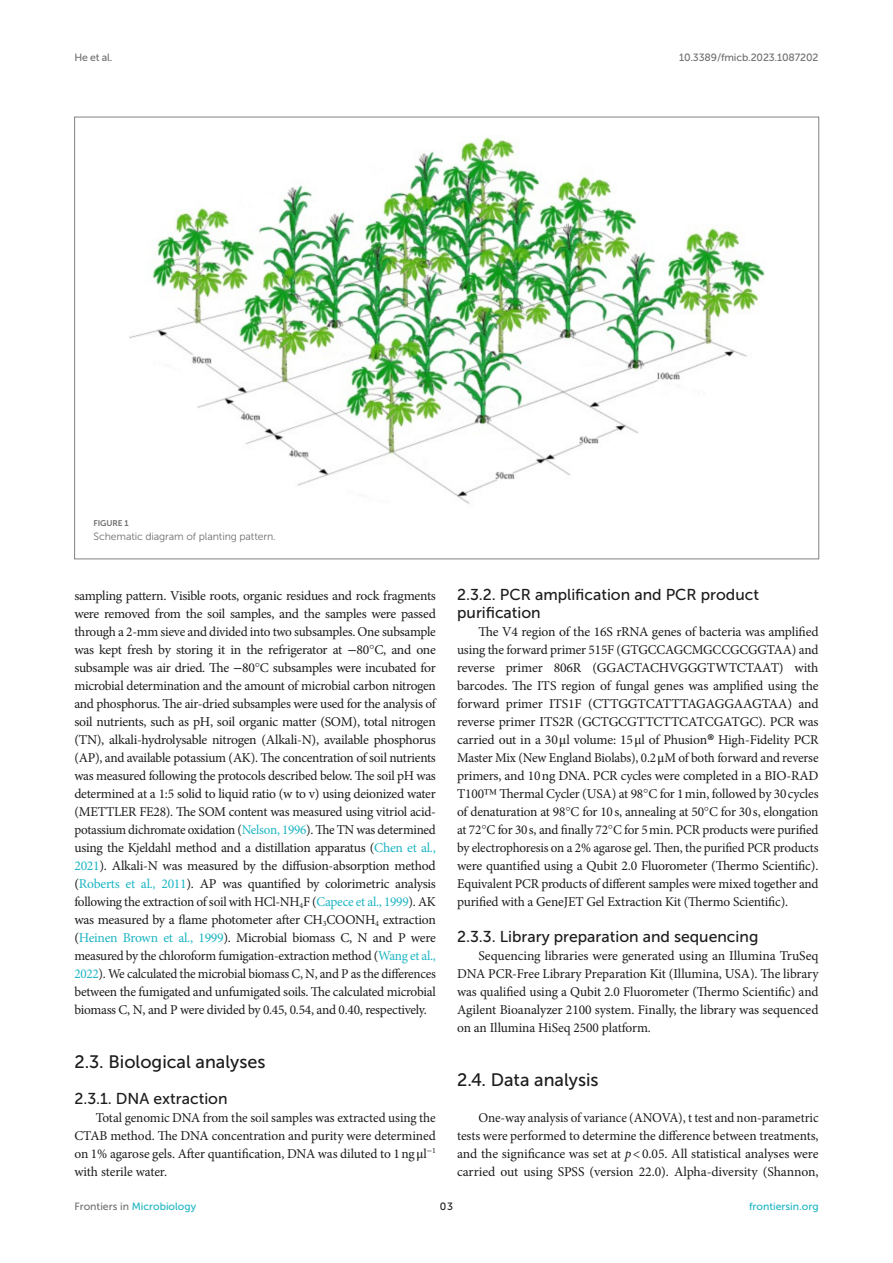
<style>
.page{position:relative;width:893px;height:1263px;background:#fff}
.page>*{position:absolute;margin:0;border:0;box-sizing:border-box;transform-origin:0 0}
.HEAD_2{font:18px "Museo Sans 500";color:#1b1c1b}
.HEAD_3{font:15.75px/18px "Museo Sans 500";color:#1b1c1b}
.HEAD_3_after_HEAD_2{font:15.75px "Museo Sans 500";color:#1b1c1b}
.TEXT_FLUSH{font:13.5px/18px "Minion Pro";letter-spacing:-.01em;color:#1b1c1b;text-align:justify}
.t1{font:10.5px "Museo Sans 500";color:#1db5c3}
.FIG_LEG{font:10.5px "Museo Sans 300";letter-spacing:-.01em;color:#706f70}
.t2{font:10.5px "Museo Sans 500";letter-spacing:-.015em;color:#706f70}
.t3{font:10.5px "Museo Sans 500";color:#1b1c1b}
.FIG_HD{font:8.25px "Museo Sans 700";letter-spacing:-.01em;color:#706f70}
.s1{font-family:"STIX General"}
.s2{font-family:"STIX"}
.s3{color:#1db5c3}
.s4{font-size:22.5px;color:#000}
.s5{font-style:italic}
.s6{color:#706f70}
</style>
<div class="page">
<img style="left:129px;top:137px;width:636px;height:367px">
<p class="t2" style="left:74px;top:51px;width:40px">He et al.</p>
<p class="t2" style="left:679px;top:51px;width:141px">10.3389/fmicb.2023.1087202</p>
<p class="FIG_HD" style="left:94px;top:519px;width:37px">FIGURE 1</p>
<p class="FIG_LEG" style="left:94px;top:531px;width:184px">Schematic diagram of planting pattern.</p>
<p class="TEXT_FLUSH" style="left:74px;top:587px;width:363px">sampling pattern. Visible roots, organic residues and rock fragments were removed from the soil samples, and the samples were passed through a 2-mm sieve and divided into two subsamples. One subsample was kept fresh by storing it in the refrigerator at <span class="s1">−</span>80<span class="s2">°</span>C, and one subsample was air dried. The <span class="s1">−</span>80<span class="s2">°</span>C subsamples were incubated for microbial determination and the amount of microbial carbon nitrogen and phosphorus. The air-dried subsamples were used for the analysis of soil nutrients, such as pH, soil organic matter (SOM), total nitrogen (TN), alkali-hydrolysable nitrogen (Alkali-N), available phosphorus (AP), and available potassium (AK). The concentration of soil nutrients was measured following the protocols described below. The soil pH was determined at a 1:5 solid to liquid ratio (w to v) using deionized water (METTLER FE28). The SOM content was measured using vitriol acid&shy;potassium dichromate oxidation (<span class="s3">Nelson, 1996</span>). The TN was determined using the Kjeldahl method and a distillation apparatus (<span class="s3">Chen et al., 2021</span>). Alkali-N was measured by the diffusion-absorption method (<span class="s3">Roberts et al., 2011</span>). AP was quantified by colorimetric analysis following the extraction of soil with HCl-NH<sub>4</sub>F (<span class="s3">Capece et al., 1999</span>). AK was measured by a flame photometer after CH<sub>3</sub>COONH<sub>4</sub> extraction (<span class="s3">Heinen Brown et al., 1999</span>). Microbial biomass C, N and P were measured by the chloroform fumigation-extraction method (<span class="s3">Wang et al., 2022</span>). We calculated the microbial biomass C, N, and P as the differences between the fumigated and unfumigated soils. The calculated microbial biomass C, N, and P were divided by 0.45, 0.54, and 0.40, respectively.</p>
<p class="HEAD_2" style="left:74px;top:1052px;width:193px">2.3. Biological analyses</p>
<p class="HEAD_3_after_HEAD_2" style="left:74px;top:1090px;width:155px">2.3.1. DNA extraction</p>
<p class="TEXT_FLUSH" style="left:74px;top:1109px;width:363px;text-indent:21px">Total genomic DNA from the soil samples was extracted using the CTAB method. The DNA concentration and purity were determined on 1% agarose gels. After quantification, DNA was diluted to 1ng<span class="s1">μ</span>l<sup>−</sup><sup>1 </sup>with sterile water.</p>
<p class="HEAD_3" style="left:457px;top:586px;width:303px">2.3.2. PCR amplification and PCR product purification</p>
<p class="TEXT_FLUSH" style="left:457px;top:623px;width:363px;text-indent:21px">The V4 region of the 16S rRNA genes of bacteria was amplified using the forward primer 515F (GTGCCAGCMGCCGCGGTAA) and reverse primer 806R (GGACTACHVGGGTWTCTAAT) with barcodes. The ITS region of fungal genes was amplified using the forward primer ITS1F (CTTGGTCATTTAGAGGAAGTAA) and reverse primer ITS2R (GCTGCGTTCTTCATCGATGC). PCR was carried out in a 30<span class="s1">μ</span>l volume: 15<span class="s1">μ</span>l of Phusion<span class="s4">®</span> High-Fidelity PCR Master Mix (New England Biolabs), 0.2<span class="s1">μ</span>M of both forward and reverse primers, and 10ng DNA. PCR cycles were completed in a BIO-RAD T100<span class="s2">™</span> Thermal Cycler (USA) at 98<span class="s2">°</span>C for 1min, followed by 30cycles of denaturation at 98<span class="s2">°</span>C for 10s, annealing at 50<span class="s2">°</span>C for 30s, elongation at 72<span class="s2">°</span>C for 30s, and finally 72<span class="s2">°</span>C for 5min. PCR products were purified by electrophoresis on a 2% agarose gel. Then, the purified PCR products were quantified using a Qubit 2.0 Fluorometer (Thermo Scientific).<br>Equivalent PCR products of different samples were mixed together and purified with a GeneJET Gel Extraction Kit (Thermo Scientific).</p>
<p class="HEAD_3" style="left:457px;top:928px;width:303px">2.3.3. Library preparation and sequencing</p>
<p class="TEXT_FLUSH" style="left:457px;top:947px;width:363px;text-indent:21px">Sequencing libraries were generated using an Illumina TruSeq DNA PCR-Free Library Preparation Kit (Illumina, USA). The library was qualified using a Qubit 2.0 Fluorometer (Thermo Scientific) and Agilent Bioanalyzer 2100 system. Finally, the library was sequenced on an Illumina HiSeq 2500 platform.</p>
<p class="HEAD_2" style="left:457px;top:1070px;width:143px">2.4. Data analysis</p>
<p class="TEXT_FLUSH" style="left:457px;top:1109px;width:363px;text-indent:21px">One-way analysis of variance (ANOVA), t test and non-parametric tests were performed to determine the difference between treatments, and the significance was set at <span class="s5">p</span>&lt;0.05. All statistical analyses were carried out using SPSS (version 22.0). Alpha-diversity (Shannon,</p>
<p class="t1" style="left:74px;top:1200px;width:123px"><span class="s6">Frontiers in</span> Microbiology</p>
<p class="t3" style="left:440px;top:1200px;width:15px">03</p>
<p class="t1" style="left:749px;top:1200px;width:71px">frontiersin.org</p>
</div>
